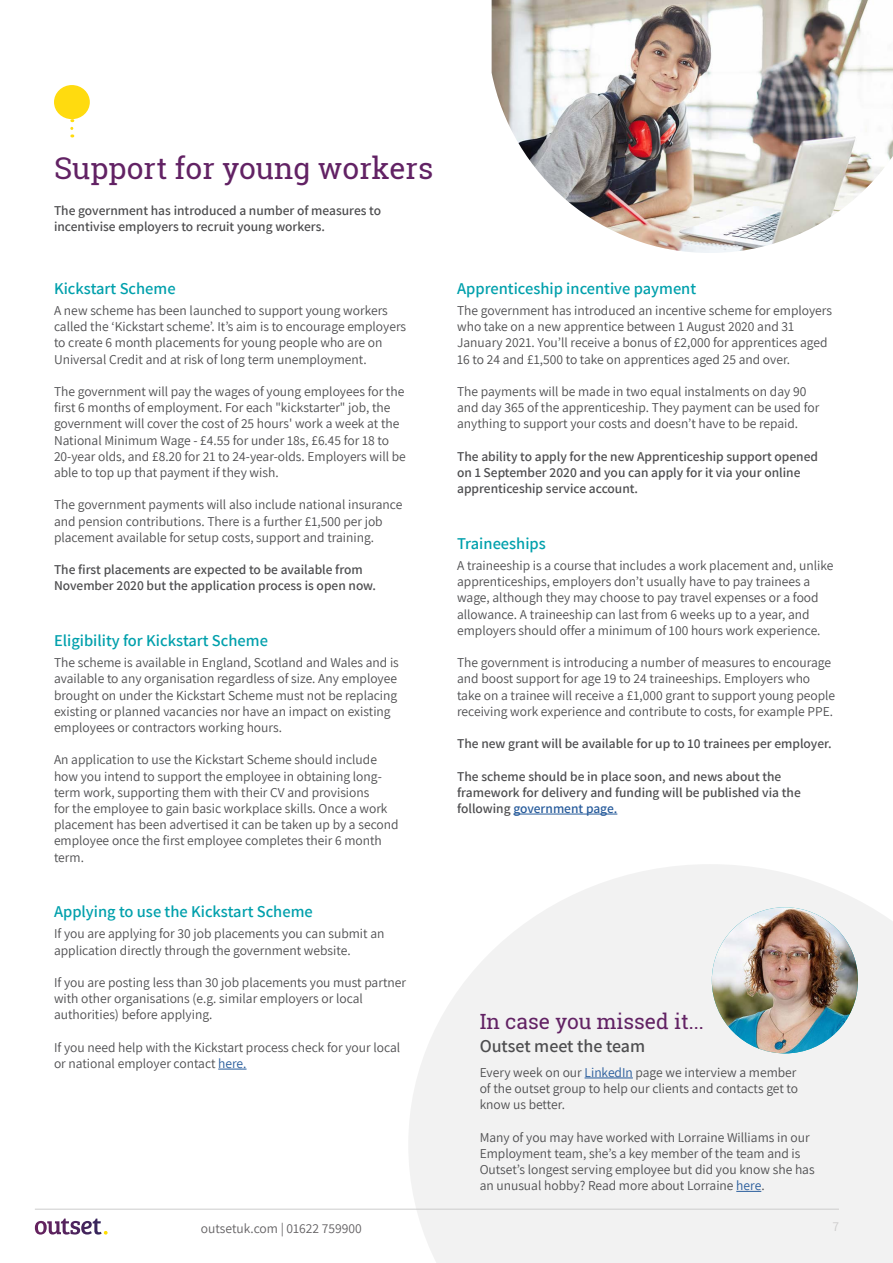
<style>
.page{position:relative;width:893px;height:1263px;background:#fff}
.page>*{position:absolute;margin:0;border:0;box-sizing:border-box;transform-origin:0 0}
.t1{font:30px "Roboto Slab";color:#622264}
.t2{font:21px "Roboto Slab";color:#622264}
.t3{font:600 18px "Assistant";color:#4e4e50}
.t4{font:600 16.5px "Assistant";color:#00a0ac}
.t5{font:13.5px/16.2px "Assistant";color:#4e4e50}
.t6{font:600 13.5px/16.2px "Assistant";color:#4e4e50}
.t7{font:13.5px "Assistant";color:#646264}
.t8{font:13.5px "Assistant";color:#cdcccc}
.s1{color:#275b9b}
</style>
<div class="page">
<svg style="left:35px;top:1218px;width:73px;height:16px"></svg>
<hr style="left:35px;top:1209px;width:804px;height:1px;background:#cdcccc">
<svg style="left:218px;top:1069px;width:29px;height:1px"></svg>
<img style="left:492px;top:0;width:401px;height:253px">
<div style="left:54px;top:85px;width:36px;height:34px;background:#ffdb0f;border-radius:50%"></div>
<svg style="left:70px;top:128px;width:3px;height:9px"></svg>
<hr style="left:513px;top:814px;width:104px;height:1px;background:#275b9b">
<svg style="left:408px;top:864px;width:485px;height:399px;fill:#f2f2f2"></svg>
<img style="left:712px;top:907px;width:146px;height:146px;border-radius:73px">
<hr style="left:585px;top:1077px;width:48px;height:1px;background:#275b9b">
<svg style="left:736px;top:1191px;width:25px;height:1px"></svg>
<h1 class="t1" style="left:54px;top:148px;width:381px">Support for young workers</h1>
<p class="t6" style="left:54px;top:202px;width:329px">The government has introduced a number of measures to incentivise employers to recruit young workers.</p>
<p class="t4" style="left:54px;top:277px;width:123px">Kickstart Scheme</p>
<p class="t5" style="left:54px;top:302px;width:354px">A new scheme has been launched to support young workers called the ‘Kickstart scheme’. It’s aim is to encourage employers to create 6 month placements for young people who are on Universal Credit and at risk of long term unemployment.</p>
<p class="t5" style="left:54px;top:383px;width:353px">The government will pay the wages of young employees for the first 6 months of employment. For each "kickstarter" job, the government will cover the cost of 25 hours' work a week at the National Minimum Wage - £4.55 for under 18s, £6.45 for 18 to 20-year olds, and £8.20 for 21 to 24-year-olds. Employers will be able to top up that payment if they wish.</p>
<p class="t5" style="left:54px;top:496px;width:350px">The government payments will also include national insurance and pension contributions. There is a further £1,500 per job placement available for setup costs, support and training.</p>
<p class="t6" style="left:54px;top:561px;width:324px">The first placements are expected to be available from<br>November 2020 but the application process is open now.</p>
<p class="t4" style="left:54px;top:629px;width:215px">Eligibility for Kickstart Scheme</p>
<p class="t5" style="left:54px;top:654px;width:346px">The scheme is available in England, Scotland and Wales and is available to any organisation regardless of size. Any employee brought on under the Kickstart Scheme must not be replacing existing or planned vacancies nor have an impact on existing employees or contractors working hours.</p>
<p class="t5" style="left:54px;top:751px;width:346px">An application to use the Kickstart Scheme should include how you intend to support the employee in obtaining long&shy;term work, supporting them with their CV and provisions<br>for the employee to gain basic workplace skills. Once a work placement has been advertised it can be taken up by a second employee once the first employee completes their 6 month term.</p>
<p class="t4" style="left:54px;top:900px;width:260px">Applying to use the Kickstart Scheme</p>
<p class="t5" style="left:54px;top:925px;width:332px">If you are applying for 30 job placements you can submit an application directly through the government website.</p>
<p class="t5" style="left:54px;top:974px;width:353px">If you are posting less than 30 job placements you must partner with other organisations (e.g. similar employers or local authorities) before applying.</p>
<p class="t5" style="left:54px;top:1038px;width:348px">If you need help with the Kickstart process check for your local or national employer contact <span class="s1">here.</span></p>
<p class="t4" style="left:457px;top:277px;width:241px">Apprenticeship incentive payment</p>
<p class="t5" style="left:457px;top:302px;width:376px">The government has introduced an incentive scheme for employers who take on a new apprentice between 1 August 2020 and 31<br>January 2021. You’ll receive a bonus of £2,000 for apprentices aged 16 to 24 and £1,500 to take on apprentices aged 25 and over.</p>
<p class="t5" style="left:457px;top:383px;width:364px">The payments will be made in two equal instalments on day 90 and day 365 of the apprenticeship. They payment can be used for anything to support your costs and doesn’t have to be repaid.</p>
<p class="t6" style="left:457px;top:448px;width:362px">The ability to apply for the new Apprenticeship support opened on 1 September 2020 and you can apply for it via your online apprenticeship service account.</p>
<p class="t4" style="left:457px;top:532px;width:90px">Traineeships</p>
<p class="t5" style="left:457px;top:557px;width:378px">A traineeship is a course that includes a work placement and, unlike apprenticeships, employers don’t usually have to pay trainees a wage, although they may choose to pay travel expenses or a food allowance. A traineeship can last from 6 weeks up to a year, and employers should offer a minimum of 100 hours work experience.</p>
<p class="t5" style="left:457px;top:654px;width:380px">The government is introducing a number of measures to encourage and boost support for age 19 to 24 traineeships. Employers who take on a trainee will receive a £1,000 grant to support young people receiving work experience and contribute to costs, for example PPE.</p>
<p class="t6" style="left:457px;top:735px;width:376px">The new grant will be available for up to 10 trainees per employer.</p>
<p class="t6" style="left:457px;top:767px;width:345px">The scheme should be in place soon, and news about the framework for delivery and funding will be published via the following <span class="s1">government page.</span></p>
<h2 class="t2" style="left:480px;top:1007px;width:226px">In case you missed it...</h2>
<p class="t5" style="left:480px;top:1064px;width:320px">Every week on our <span class="s1">LinkedIn</span> page we interview a member of the outset group to help our clients and contacts get to know us better.</p>
<p class="t5" style="left:480px;top:1128px;width:337px">Many of you may have worked with Lorraine Williams in our Employment team, she’s a key member of the team and is Outset’s longest serving employee but did you know she has an unusual hobby? Read more about Lorraine <span class="s1">here</span>.</p>
<h3 class="t3" style="left:480px;top:1033px;width:167px">Outset meet the team</h3>
<p class="t7" style="left:201px;top:1220px;width:162px">outsetuk.com | 01622 759900</p>
<p class="t8" style="left:832px;top:1217px;width:8px">7</p>
</div>
